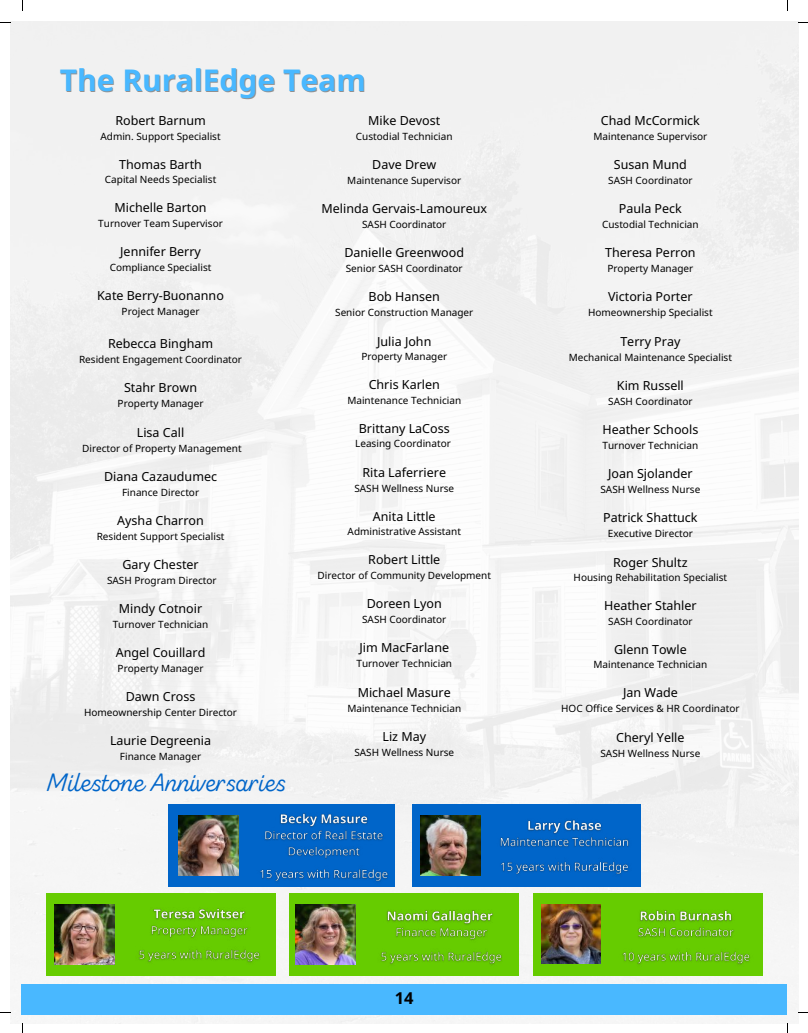
<style>
.page{position:relative;width:808px;height:1033px;background:#fff}
.page>*{position:absolute;margin:0;border:0;box-sizing:border-box;transform-origin:0 0}
.t1{font:700 30px "Noto Sans";color:#49b8ff}
.t2{font:25px "Zing Script Rust R Base";color:#0065c9}
.t3{font:700 16.5px "Noto Sans";color:#000}
.t4{font:12.5px "Noto Sans";color:#000}
.t5{font:10px "Noto Sans";color:#000}
</style>
<div class="page">
<img style="left:10px;top:22px;width:788px;height:1001px">
<div style="left:22px;top:984px;width:765px;height:30px;background:#49b8ff"></div>
<div style="left:533px;top:893px;width:229px;height:82px;background:#6c0"></div>
<div style="left:289px;top:893px;width:230px;height:82px;background:#6c0"></div>
<div style="left:46px;top:893px;width:229px;height:82px;background:#6c0"></div>
<img style="left:54px;top:904px;width:60px;height:60px">
<img style="left:296px;top:904px;width:60px;height:60px">
<img style="left:541px;top:904px;width:59px;height:59px">
<img style="left:139px;top:908px;width:121px;height:55px">
<img style="left:381px;top:910px;width:121px;height:55px">
<img style="left:622px;top:910px;width:128px;height:55px">
<div style="left:168px;top:804px;width:226px;height:82px;background:#0065c9"></div>
<img style="left:178px;top:815px;width:60px;height:60px">
<img style="left:260px;top:813px;width:129px;height:69px">
<div style="left:412px;top:804px;width:228px;height:82px;background:#0065c9"></div>
<img style="left:420px;top:815px;width:60px;height:60px">
<img style="left:500px;top:819px;width:129px;height:56px">
<h1 class="t1" style="left:60px;top:59px;width:307px">The RuralEdge Team</h1>
<p class="t4" style="left:115px;top:111px;width:92px">Robert Barnum</p>
<p class="t5" style="left:100px;top:129px;width:122px">Admin. Support Specialist</p>
<p class="t4" style="left:119px;top:155px;width:84px">Thomas Barth</p>
<p class="t5" style="left:105px;top:172px;width:113px">Capital Needs Specialist</p>
<p class="t4" style="left:114px;top:199px;width:94px">Michelle Barton</p>
<p class="t5" style="left:98px;top:216px;width:126px">Turnover Team Supervisor</p>
<p class="t4" style="left:120px;top:243px;width:82px">Jennifer Berry</p>
<p class="t5" style="left:110px;top:260px;width:103px">Compliance Specialist</p>
<p class="t4" style="left:97px;top:286px;width:128px">Kate Berry-Buonanno</p>
<p class="t5" style="left:122px;top:304px;width:79px">Project Manager</p>
<p class="t4" style="left:108px;top:335px;width:107px">Rebecca Bingham</p>
<p class="t5" style="left:79px;top:352px;width:164px">Resident Engagement Coordinator</p>
<p class="t4" style="left:124px;top:379px;width:74px">Stahr Brown</p>
<p class="t5" style="left:118px;top:396px;width:87px">Property Manager</p>
<p class="t4" style="left:137px;top:423px;width:49px">Lisa Call</p>
<p class="t5" style="left:82px;top:441px;width:161px">Director of Property Management</p>
<p class="t4" style="left:104px;top:467px;width:115px">Diana Cazaudumec</p>
<p class="t5" style="left:122px;top:485px;width:79px">Finance Director</p>
<p class="t4" style="left:117px;top:511px;width:88px">Aysha Charron</p>
<p class="t5" style="left:97px;top:529px;width:129px">Resident Support Specialist</p>
<p class="t4" style="left:122px;top:555px;width:78px">Gary Chester</p>
<p class="t5" style="left:107px;top:573px;width:111px">SASH Program Director</p>
<p class="t4" style="left:119px;top:600px;width:85px">Mindy Cotnoir</p>
<p class="t5" style="left:113px;top:617px;width:97px">Turnover Technician</p>
<p class="t4" style="left:116px;top:644px;width:91px">Angel Couillard</p>
<p class="t5" style="left:118px;top:661px;width:87px">Property Manager</p>
<p class="t4" style="left:126px;top:687px;width:71px">Dawn Cross</p>
<p class="t5" style="left:84px;top:705px;width:154px">Homeownership Center Director</p>
<p class="t4" style="left:110px;top:731px;width:103px">Laurie Degreenia</p>
<p class="t5" style="left:120px;top:749px;width:83px">Finance Manager</p>
<h2 class="t2" style="left:46px;top:772px;width:240px">Milestone Anniversaries</h2>
<p class="t4" style="left:368px;top:111px;width:74px">Mike Devost</p>
<p class="t5" style="left:356px;top:129px;width:98px">Custodial Technician</p>
<p class="t4" style="left:372px;top:155px;width:65px">Dave Drew</p>
<p class="t5" style="left:347px;top:173px;width:115px">Maintenance Supervisor</p>
<p class="t4" style="left:321px;top:200px;width:167px">Melinda Gervais-Lamoureux</p>
<p class="t5" style="left:362px;top:217px;width:86px">SASH Coordinator</p>
<p class="t4" style="left:344px;top:244px;width:121px">Danielle Greenwood</p>
<p class="t5" style="left:346px;top:261px;width:118px">Senior SASH Coordinator</p>
<p class="t4" style="left:368px;top:288px;width:73px">Bob Hansen</p>
<p class="t5" style="left:335px;top:306px;width:140px">Senior Construction Manager</p>
<p class="t4" style="left:377px;top:332px;width:56px">Julia John</p>
<p class="t5" style="left:361px;top:349px;width:87px">Property Manager</p>
<p class="t4" style="left:368px;top:375px;width:73px">Chris Karlen</p>
<p class="t5" style="left:347px;top:393px;width:115px">Maintenance Technician</p>
<p class="t4" style="left:359px;top:420px;width:92px">Brittany LaCoss</p>
<p class="t5" style="left:355px;top:436px;width:97px">Leasing Coordinator</p>
<p class="t4" style="left:362px;top:463px;width:85px">Rita Laferriere</p>
<p class="t5" style="left:354px;top:481px;width:101px">SASH Wellness Nurse</p>
<p class="t4" style="left:373px;top:507px;width:64px">Anita Little</p>
<p class="t5" style="left:347px;top:524px;width:115px">Administrative Assistant</p>
<p class="t4" style="left:368px;top:550px;width:74px">Robert Little</p>
<p class="t5" style="left:317px;top:568px;width:175px">Director of Community Development</p>
<p class="t4" style="left:366px;top:595px;width:77px">Doreen Lyon</p>
<p class="t5" style="left:362px;top:612px;width:86px">SASH Coordinator</p>
<p class="t4" style="left:359px;top:639px;width:91px">Jim MacFarlane</p>
<p class="t5" style="left:356px;top:656px;width:97px">Turnover Technician</p>
<p class="t4" style="left:358px;top:683px;width:95px">Michael Masure</p>
<p class="t5" style="left:347px;top:701px;width:115px">Maintenance Technician</p>
<p class="t4" style="left:382px;top:727px;width:45px">Liz May</p>
<p class="t5" style="left:354px;top:745px;width:101px">SASH Wellness Nurse</p>
<p class="t4" style="left:600px;top:111px;width:101px">Chad McCormick</p>
<p class="t5" style="left:593px;top:129px;width:115px">Maintenance Supervisor</p>
<p class="t4" style="left:613px;top:155px;width:75px">Susan Mund</p>
<p class="t5" style="left:608px;top:173px;width:86px">SASH Coordinator</p>
<p class="t4" style="left:618px;top:200px;width:65px">Paula Peck</p>
<p class="t5" style="left:602px;top:217px;width:98px">Custodial Technician</p>
<p class="t4" style="left:605px;top:244px;width:92px">Theresa Perron</p>
<p class="t5" style="left:607px;top:261px;width:87px">Property Manager</p>
<p class="t4" style="left:608px;top:288px;width:86px">Victoria Porter</p>
<p class="t5" style="left:588px;top:306px;width:126px">Homeownership Specialist</p>
<p class="t4" style="left:620px;top:332px;width:62px">Terry Pray</p>
<p class="t5" style="left:568px;top:350px;width:165px">Mechanical Maintenance Specialist</p>
<p class="t4" style="left:617px;top:376px;width:68px">Kim Russell</p>
<p class="t5" style="left:608px;top:394px;width:86px">SASH Coordinator</p>
<p class="t4" style="left:602px;top:420px;width:97px">Heather Schools</p>
<p class="t5" style="left:602px;top:438px;width:97px">Turnover Technician</p>
<p class="t4" style="left:608px;top:465px;width:86px">Joan Sjolander</p>
<p class="t5" style="left:600px;top:482px;width:101px">SASH Wellness Nurse</p>
<p class="t4" style="left:603px;top:509px;width:96px">Patrick Shattuck</p>
<p class="t5" style="left:607px;top:526px;width:87px">Executive Director</p>
<p class="t4" style="left:613px;top:553px;width:76px">Roger Shultz</p>
<p class="t5" style="left:573px;top:570px;width:155px">Housing Rehabilitation Specialist</p>
<p class="t4" style="left:604px;top:596px;width:94px">Heather Stahler</p>
<p class="t5" style="left:608px;top:614px;width:86px">SASH Coordinator</p>
<p class="t4" style="left:614px;top:640px;width:74px">Glenn Towle</p>
<p class="t5" style="left:593px;top:657px;width:115px">Maintenance Technician</p>
<p class="t4" style="left:623px;top:684px;width:56px">Jan Wade</p>
<p class="t5" style="left:561px;top:701px;width:180px">HOC Office Services &amp; HR Coordinator</p>
<p class="t4" style="left:616px;top:728px;width:70px">Cheryl Yelle</p>
<p class="t5" style="left:600px;top:746px;width:101px">SASH Wellness Nurse</p>
<h3 class="t3" style="left:395px;top:986px;width:20px">14</h3>
</div>
